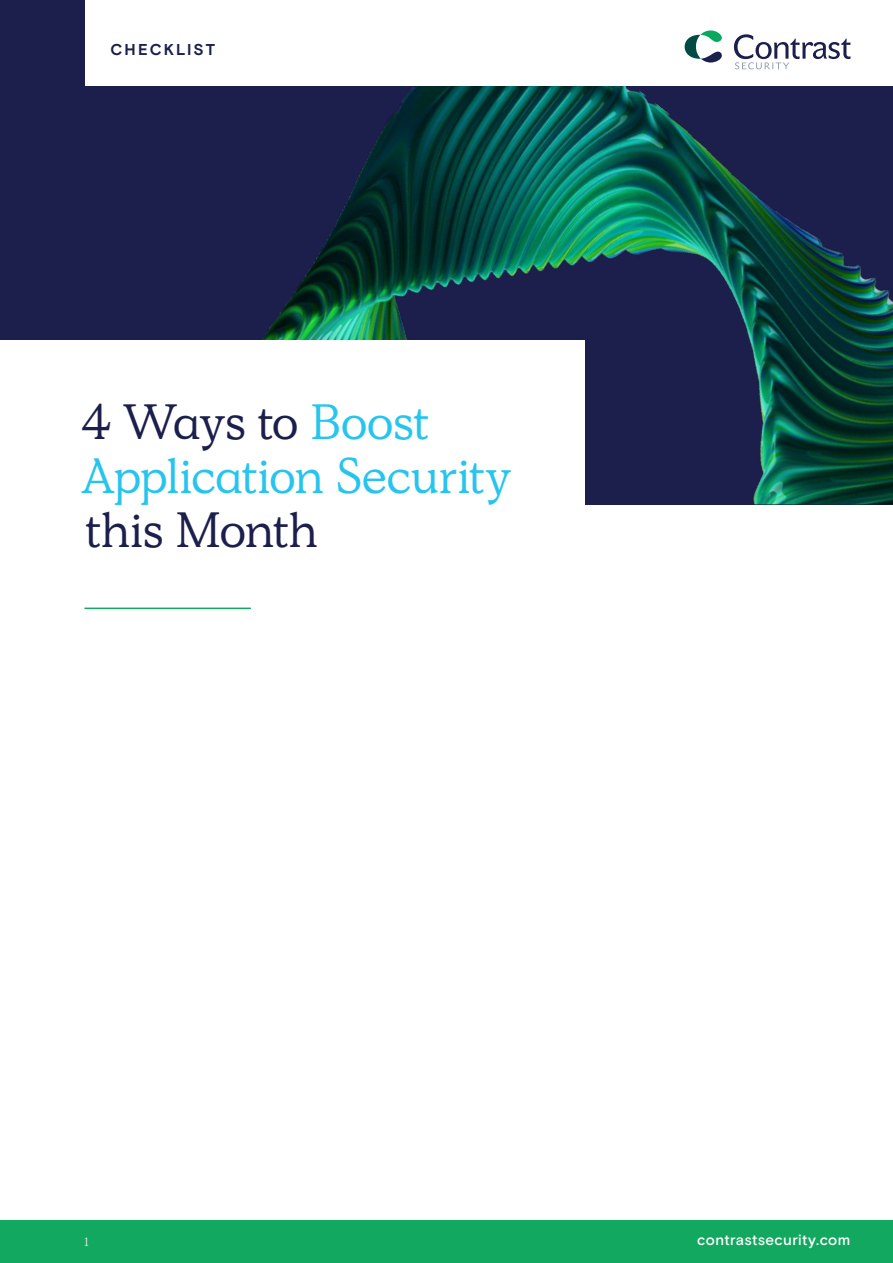
<style>
.page{position:relative;width:893px;height:1263px;background:#fff}
.page>*{position:absolute;margin:0;border:0;box-sizing:border-box;transform-origin:0 0}
.t1{font:49.5px/54px "Simula";letter-spacing:-.005em;color:#27c4ee}
.t2{font:49.5px "Simula";letter-spacing:-.005em;color:#1c1f4b}
.t3{font:700 15.75px "Basis Grotesque Pro";letter-spacing:.125em;color:#1c1f4b}
.t4{font:500 15px "Basis Grotesque Pro";letter-spacing:.025em;color:#fff}
.t5{font:12px "Simula";color:#ebeced}
.s1{color:#1c1f4b}
</style>
<div class="page">
<div style="left:0;top:0;width:893px;height:504px;background:#1c1f4b"></div>
<img style="left:119px;top:85px;width:774px;height:419px">
<div style="left:1px;top:340px;width:584px;height:177px;background:#fff"></div>
<hr style="left:84px;top:608px;width:167px;height:1px;background:#13a85f">
<div style="left:85px;top:0;width:808px;height:85px;background:#fff"></div>
<svg style="left:734px;top:34px;width:116px;height:35px"></svg>
<svg style="left:685px;top:31px;width:37px;height:32px"></svg>
<div style="left:0;top:1220px;width:893px;height:43px;background:#13a85f"></div>
<p class="t3" style="left:111px;top:40px;width:106px">CHECKLIST</p>
<p class="t1" style="left:81px;top:396px;width:432px"><span class="s1">4 Ways to</span> Boost<br>Application Security</p>
<p class="t2" style="left:85px;top:499px;width:234px">this Month</p>
<p class="t5" style="left:84px;top:1234px;width:6px">1</p>
<p class="t4" style="left:697px;top:1231px;width:155px">contrastsecurity.com</p>
</div>
